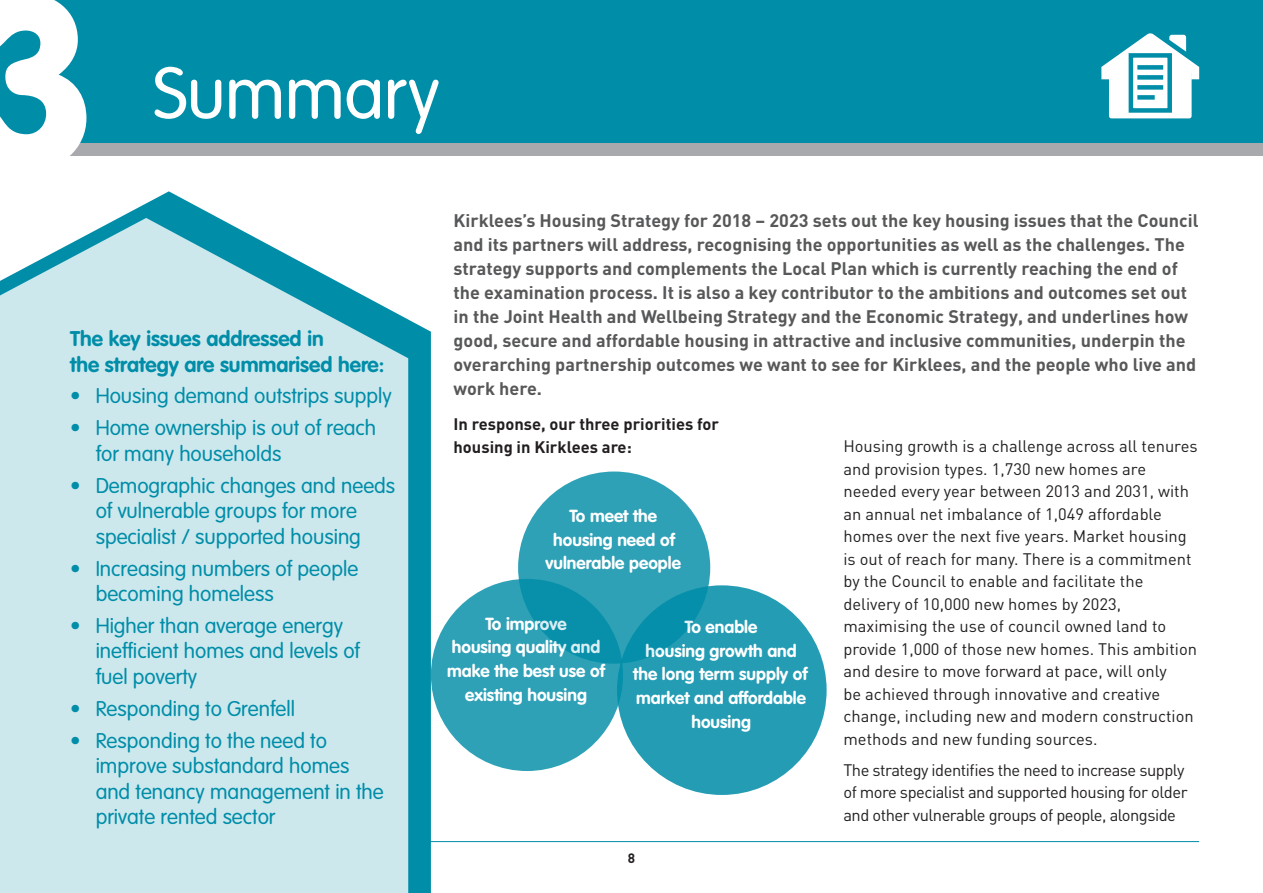
<style>
.page{position:relative;width:1263px;height:893px;background:#fff}
.page>*{position:absolute;margin:0;border:0;box-sizing:border-box;transform-origin:0 0}
.t1{font:900 240px "VAG Rounded LT";color:#fff}
.t2{font:300 72px "VAG Rounded LT";letter-spacing:-.005em;color:#fff}
.t3{font:300 21px/25.5px "VAG Rounded LT";color:#008da8}
.t4{font:700 21px/25.5px "VAG Rounded LT";color:#008da8}
.t5{font:700 18px/24px "DIN";color:#57585a}
.t6{font:700 17.25px/23.5px "VAG Rounded LT";color:#fff;text-align:center}
.t7{font:16.5px/22.5px "DIN";color:#231f20}
.t8{font:16.5px/22.5px "DIN";letter-spacing:-.03em;color:#231f20}
.t9{font:700 16.5px/22.5px "DIN";color:#231f20}
.t10{font:700 13.5px "DIN";color:#231f20}
</style>
<div class="page">
<hr style="left:64px;top:841px;width:1135px;height:1px;background:#008da8">
<div style="left:0;top:0;width:1263px;height:155px;background:#a8a9ad"></div>
<div style="left:0;top:0;width:1263px;height:142px;background:#008da8"></div>
<svg style="left:119px;top:191px;width:312px;height:702px;fill:#008da8"></svg>
<svg style="left:0;top:218px;width:408px;height:675px;background:#c7e5eb"></svg>
<div style="left:518px;top:471px;width:192px;height:193px;background:#2ea1b7;border-radius:50%"></div>
<svg style="left:431px;top:579px;width:192px;height:192px;background:#279eb4"></svg>
<svg style="left:617px;top:585px;width:210px;height:210px;background:#219bb3"></svg>
<svg style="left:1101px;top:33px;width:98px;height:85px"></svg>
<div style="left:1131px;top:55px;width:39px;height:55px;background:#fff"></div>
<div style="left:1137px;top:65px;width:26px;height:5px;background:#008da8"></div>
<div style="left:1137px;top:75px;width:26px;height:5px;background:#008da8"></div>
<div style="left:1137px;top:85px;width:26px;height:5px;background:#008da8"></div>
<div style="left:1137px;top:95px;width:18px;height:5px;background:#008da8"></div>
<div style="left:1128px;top:53px;width:44px;height:60px;border:4px solid #008da8"></div>
<h1 class="t1" style="left:-34px;top:-62px;width:126px">3</h1>
<h2 class="t2" style="left:153px;top:52px;width:288px">Summary</h2>
<p class="t4" style="left:70px;top:327px;width:316px">The key issues addressed in<br>the strategy are summarised here:</p>
<p class="t3" style="left:70px;top:384px;width:323px">• Housing demand outstrips supply</p>
<p class="t3" style="left:96px;top:416px;width:282px;text-indent:-26px">• Home ownership is out of reach for many households</p>
<p class="t3" style="left:96px;top:473px;width:301px;text-indent:-26px">• Demographic changes and needs of vulnerable groups for more specialist / supported housing</p>
<p class="t3" style="left:96px;top:556px;width:264px;text-indent:-26px">• Increasing numbers of people becoming homeless</p>
<p class="t3" style="left:96px;top:614px;width:266px;text-indent:-26px">• Higher than average energy inefficient homes and levels of fuel poverty</p>
<p class="t3" style="left:70px;top:696px;width:226px">• Responding to Grenfell</p>
<p class="t3" style="left:96px;top:728px;width:290px;text-indent:-26px">• Responding to the need to improve substandard homes and tenancy management in the private rented sector</p>
<p class="t5" style="left:454px;top:208px;width:746px">Kirklees’s Housing Strategy for 2018 – 2023 sets out the key housing issues that the Council and its partners will address, recognising the opportunities as well as the challenges. The strategy supports and complements the Local Plan which is currently reaching the end of the examination process. It is also a key contributor to the ambitions and outcomes set out in the Joint Health and Wellbeing Strategy and the Economic Strategy, and underlines how good, secure and affordable housing in attractive and inclusive communities, underpin the overarching partnership outcomes we want to see for Kirklees, and the people who live and work here.</p>
<p class="t9" style="left:454px;top:412px;width:267px">In response, our three priorities for housing in Kirklees are:</p>
<p class="t7" style="left:843px;top:435px;width:356px">Housing growth is a challenge across all tenures and provision types. 1,730 new homes are needed every year between 2013 and 2031, with an annual net imbalance of 1,049 affordable homes over the next five years. Market housing is out of reach for many. There is a commitment by the Council to enable and facilitate the delivery of 10,000 new homes by 2023, maximising the use of council owned land to provide 1,000 of those new homes. This ambition and desire to move forward at pace, will only<br>be achieved through innovative and creative change, including new and modern construction methods and new funding sources.</p>
<p class="t8" style="left:843px;top:759px;width:346px">The strategy identifies the need to increase supply of more specialist and supported housing for older and other vulnerable groups of people, alongside</p>
<p class="t6" style="left:545px;top:505px;width:137px">To meet the housing need of vulnerable people</p>
<p class="t6" style="left:447px;top:613px;width:159px">To improve<br>housing quality and make the best use of existing housing</p>
<p class="t6" style="left:633px;top:616px;width:176px">To enable<br>housing growth and the long term supply of market and affordable housing</p>
<p class="t10" style="left:628px;top:849px;width:9px">8</p>
</div>
